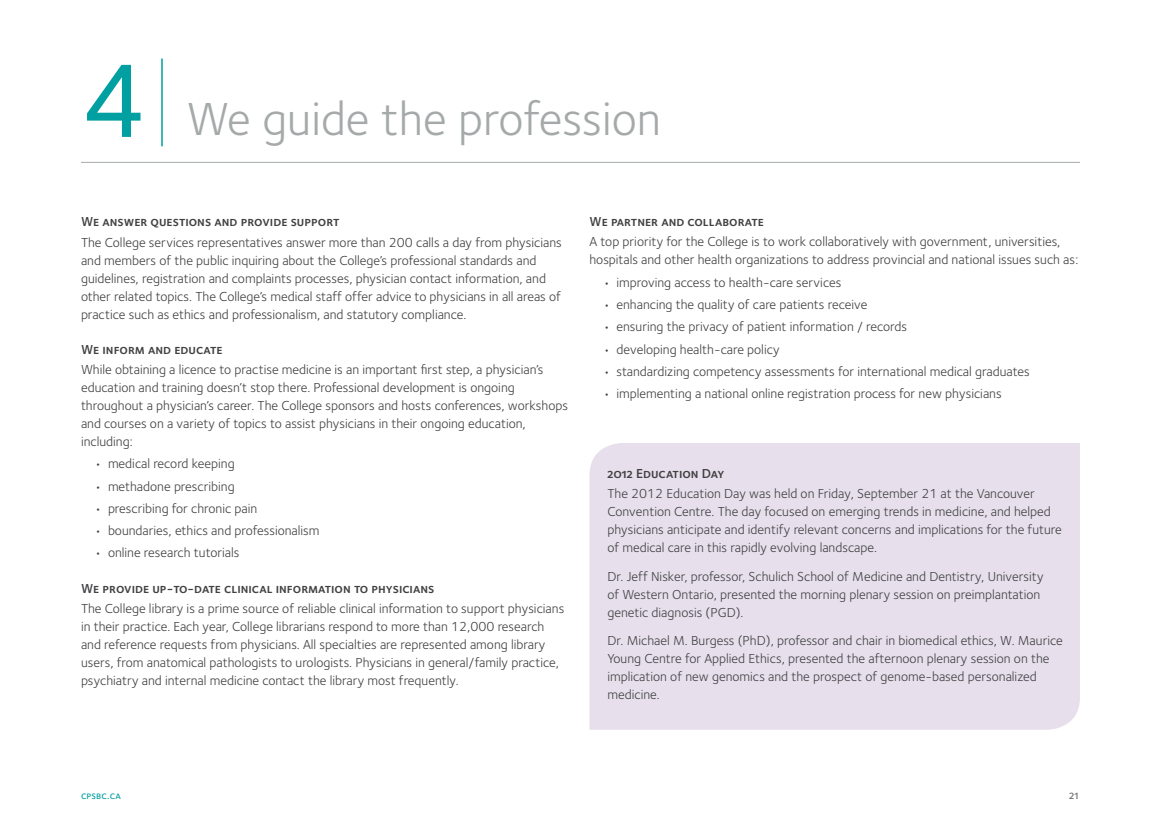
<style>
.page{position:relative;width:1161px;height:837px;background:#fff}
.page>*{position:absolute;margin:0;border:0;box-sizing:border-box;transform-origin:0 0}
.t1{font:500 108px "Foundry Sterling";color:#009fa2}
.t2{font:48px "Foundry Sterling";color:#a6a9aa}
.t3{font:13.5px/18px "Foundry Sterling";color:#414042}
.t4{font:13.5px "Foundry Sterling Demi Expert";color:#414042}
.t5{font:12px "Foundry Sterling Medium Expert";color:#6d6e71}
.t6{font:10.5px "Foundry Sterling Medium Expert";letter-spacing:.01em;color:#009fa2}
</style>
<div class="page">
<hr style="left:81px;top:162px;width:999px;height:1px;background:#a6a9aa">
<hr style="left:161px;top:58px;width:2px;height:88px;background:#009fa2">
<div style="left:590px;top:443px;width:490px;height:287px;background:#e7e0ec"></div>
<h1 class="t1" style="left:81px;top:24px;width:67px">4</h1>
<h2 class="t2" style="left:187px;top:85px;width:476px">We guide the profession</h2>
<p class="t4" style="left:81px;top:212px;width:260px">We answer questions and provide support</p>
<p class="t3" style="left:81px;top:233px;width:482px">The College services representatives answer more than 200 calls a day from physicians and members of the public inquiring about the College’s professional standards and guidelines, registration and complaints processes, physician contact information, and other related topics. The College’s medical staff offer advice to physicians in all areas of practice such as ethics and professionalism, and statutory compliance.</p>
<p class="t4" style="left:81px;top:340px;width:143px">We inform and educate</p>
<p class="t3" style="left:81px;top:360px;width:489px">While obtaining a licence to practise medicine is an important first step, a physician’s education and training doesn’t stop there. Professional development is ongoing throughout a physician’s career. The College sponsors and hosts conferences, workshops and courses on a variety of topics to assist physicians in their ongoing education, including:</p>
<p class="t3" style="left:94px;top:454px;width:142px">• medical record keeping</p>
<p class="t3" style="left:94px;top:477px;width:142px">• methadone prescribing</p>
<p class="t3" style="left:94px;top:499px;width:164px">• prescribing for chronic pain</p>
<p class="t3" style="left:94px;top:521px;width:227px">• boundaries, ethics and professionalism</p>
<p class="t3" style="left:94px;top:544px;width:146px">• online research tutorials</p>
<p class="t4" style="left:81px;top:579px;width:355px">We provide up-to-date clinical information to physicians</p>
<p class="t3" style="left:81px;top:599px;width:485px">The College library is a prime source of reliable clinical information to support physicians in their practice. Each year, College librarians respond to more than 12,000 research and reference requests from physicians. All specialties are represented among library users, from anatomical pathologists to urologists. Physicians in general/family practice, psychiatry and internal medicine contact the library most frequently.</p>
<p class="t4" style="left:590px;top:212px;width:176px">We partner and collaborate</p>
<p class="t3" style="left:590px;top:233px;width:491px">A top priority for the College is to work collaboratively with government, universities, hospitals and other health organizations to address provincial and national issues such as:</p>
<p class="t3" style="left:603px;top:273px;width:240px">• improving access to health-care services</p>
<p class="t3" style="left:603px;top:295px;width:266px">• enhancing the quality of care patients receive</p>
<p class="t3" style="left:603px;top:317px;width:306px">• ensuring the privacy of patient information / records</p>
<p class="t3" style="left:603px;top:340px;width:178px">• developing health-care policy</p>
<p class="t3" style="left:603px;top:362px;width:428px">• standardizing competency assessments for international medical graduates</p>
<p class="t3" style="left:603px;top:384px;width:400px">• implementing a national online registration process for new physicians</p>
<p class="t4" style="left:607px;top:464px;width:118px">2012 Education Day</p>
<p class="t3" style="left:607px;top:484px;width:456px">The 2012 Education Day was held on Friday, September 21 at the Vancouver Convention Centre. The day focused on emerging trends in medicine, and helped physicians anticipate and identify relevant concerns and implications for the future of medical care in this rapidly evolving landscape.</p>
<p class="t3" style="left:607px;top:567px;width:438px">Dr. Jeff Nisker, professor, Schulich School of Medicine and Dentistry, University of Western Ontario, presented the morning plenary session on preimplantation genetic diagnosis (PGD).</p>
<p class="t3" style="left:607px;top:632px;width:457px">Dr. Michael M. Burgess (PhD), professor and chair in biomedical ethics, W. Maurice Young Centre for Applied Ethics, presented the afternoon plenary session on the implication of new genomics and the prospect of genome-based personalized medicine.</p>
<p class="t6" style="left:81px;top:788px;width:42px">cpsbc.ca</p>
<p class="t5" style="left:1069px;top:786px;width:11px">21</p>
</div>
